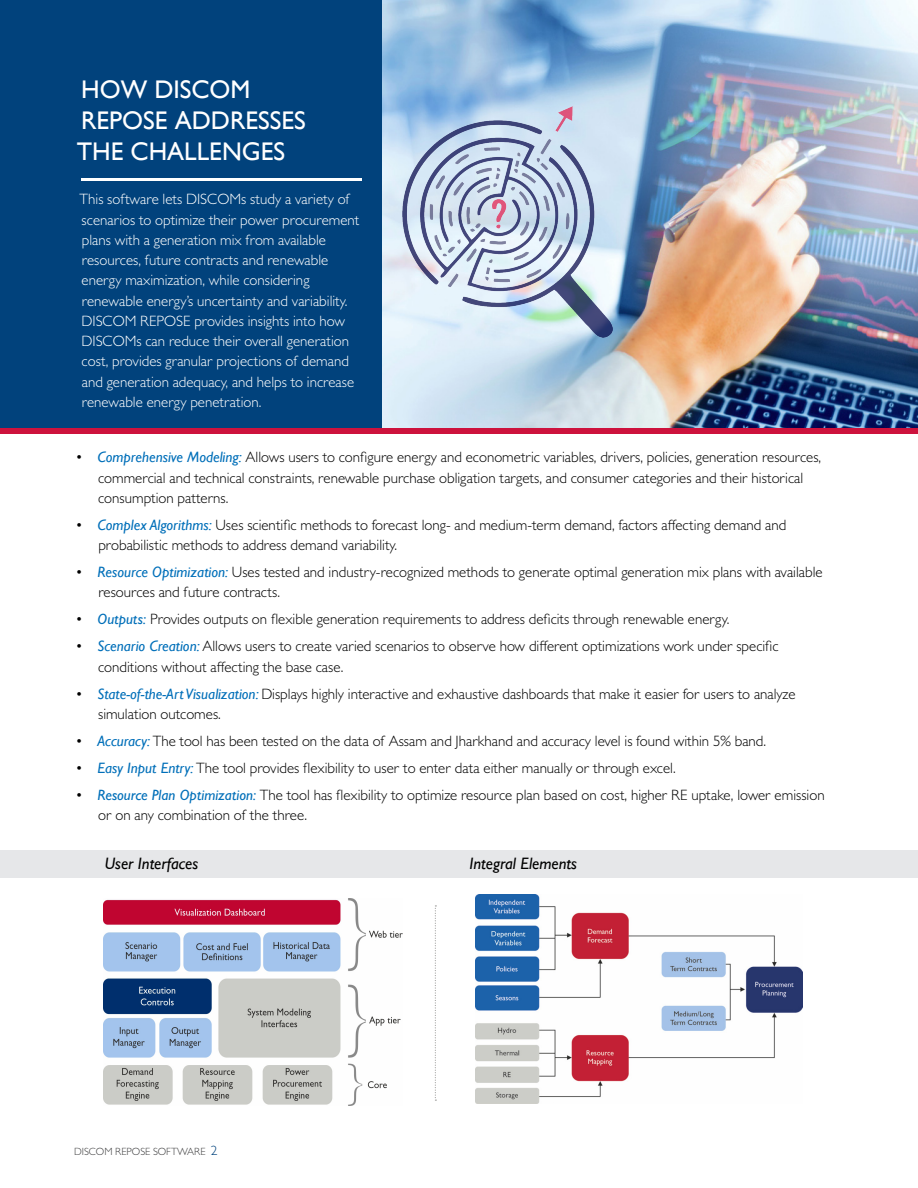
<style>
.page{position:relative;width:918px;height:1188px;background:#fff}
.page>*{position:absolute;margin:0;border:0;box-sizing:border-box;transform-origin:0 0}
.t1{font:25.5px/30.6px "Gill Sans";color:#fff}
.t2{font:italic 16.5px "Gill Sans";color:#000}
.t3{font:300 15px/20.2px "Gill Sans";color:#000}
.t4{font:300 15px/20.2px "Gill Sans";color:#fff}
.t5{font:300 10.5px "Gill Sans";color:#3e3e3f}
.s1{font-weight:400;font-style:italic;color:#006fb9}
.s2{font-weight:500;font-style:italic;color:#006fb9}
.s3{font-size:13.5px;color:#01427c}
</style>
<div class="page">
<div style="left:0;top:0;width:394px;height:434px;background:#01427c"></div>
<img style="left:383px;top:0;width:535px;height:428px">
<hr style="left:81px;top:178px;width:281px;height:3px;background:#fff">
<img style="left:403px;top:106px;width:210px;height:231px">
<div style="left:0;top:428px;width:918px;height:6px;background:#cd123d"></div>
<div style="left:0;top:850px;width:918px;height:28px;background:#e6e7e9"></div>
<img style="left:103px;top:898px;width:299px;height:207px">
<img style="left:476px;top:895px;width:327px;height:209px">
<svg style="left:435px;top:905px;width:1px;height:196px"></svg>
<p class="t1" style="left:77px;top:75px;width:231px">HOW DISCOM<br>REPOSE ADDRESSES<br>THE CHALLENGES</p>
<p class="t4" style="left:80px;top:189px;width:281px">This software lets DISCOMs study a variety of scenarios to optimize their power procurement plans with a generation mix from available resources, future contracts and renewable energy maximization, while considering renewable energy’s uncertainty and variability.<br>DISCOM REPOSE provides insights into how DISCOMs can reduce their overall generation cost, provides granular projections of demand and generation adequacy, and helps to increase renewable energy penetration.</p>
<p class="t3" style="left:98px;top:447px;width:725px;text-indent:-23px">• <span class="s1">Comprehensive Modeling:</span> Allows users to configure energy and econometric variables, drivers, policies, generation resources, commercial and technical constraints, renewable purchase obligation targets, and consumer categories and their historical consumption patterns.</p>
<p class="t3" style="left:98px;top:514px;width:690px;text-indent:-23px">• <span class="s1">Complex Algorithms:</span> Uses scientific methods to forecast long- and medium-term demand, factors affecting demand and probabilistic methods to address demand variability.</p>
<p class="t3" style="left:98px;top:562px;width:726px;text-indent:-23px">• <span class="s1">Resource Optimization:</span> Uses tested and industry-recognized methods to generate optimal generation mix plans with available resources and future contracts.</p>
<p class="t3" style="left:75px;top:609px;width:655px">• <span class="s2">Outputs:</span> Provides outputs on flexible generation requirements to address deficits through renewable energy.</p>
<p class="t3" style="left:98px;top:636px;width:682px;text-indent:-23px">• <span class="s1">Scenario Creation:</span> Allows users to create varied scenarios to observe how different optimizations work under specific conditions without affecting the base case.</p>
<p class="t3" style="left:98px;top:683px;width:699px;text-indent:-23px">• <span class="s1">State-of-the-Art Visualization:</span> Displays highly interactive and exhaustive dashboards that make it easier for users to analyze simulation outcomes.</p>
<p class="t3" style="left:75px;top:730px;width:692px">• <span class="s1">Accuracy:</span> The tool has been tested on the data of Assam and Jharkhand and accuracy level is found within 5% band.</p>
<p class="t3" style="left:75px;top:757px;width:602px">• <span class="s1">Easy Input Entry:</span> The tool provides flexibility to user to enter data either manually or through excel.</p>
<p class="t3" style="left:98px;top:784px;width:728px;text-indent:-23px">• <span class="s2">Resource Plan Optimization:</span> The tool has flexibility to optimize resource plan based on cost, higher RE uptake, lower emission or on any combination of the three.</p>
<p class="t2" style="left:105px;top:854px;width:95px">User Interfaces</p>
<p class="t2" style="left:469px;top:854px;width:109px">Integral Elements</p>
<p class="t5" style="left:74px;top:1145px;width:145px">DISCOM REPOSE SOFTWARE <span class="s3">2</span></p>
</div>
